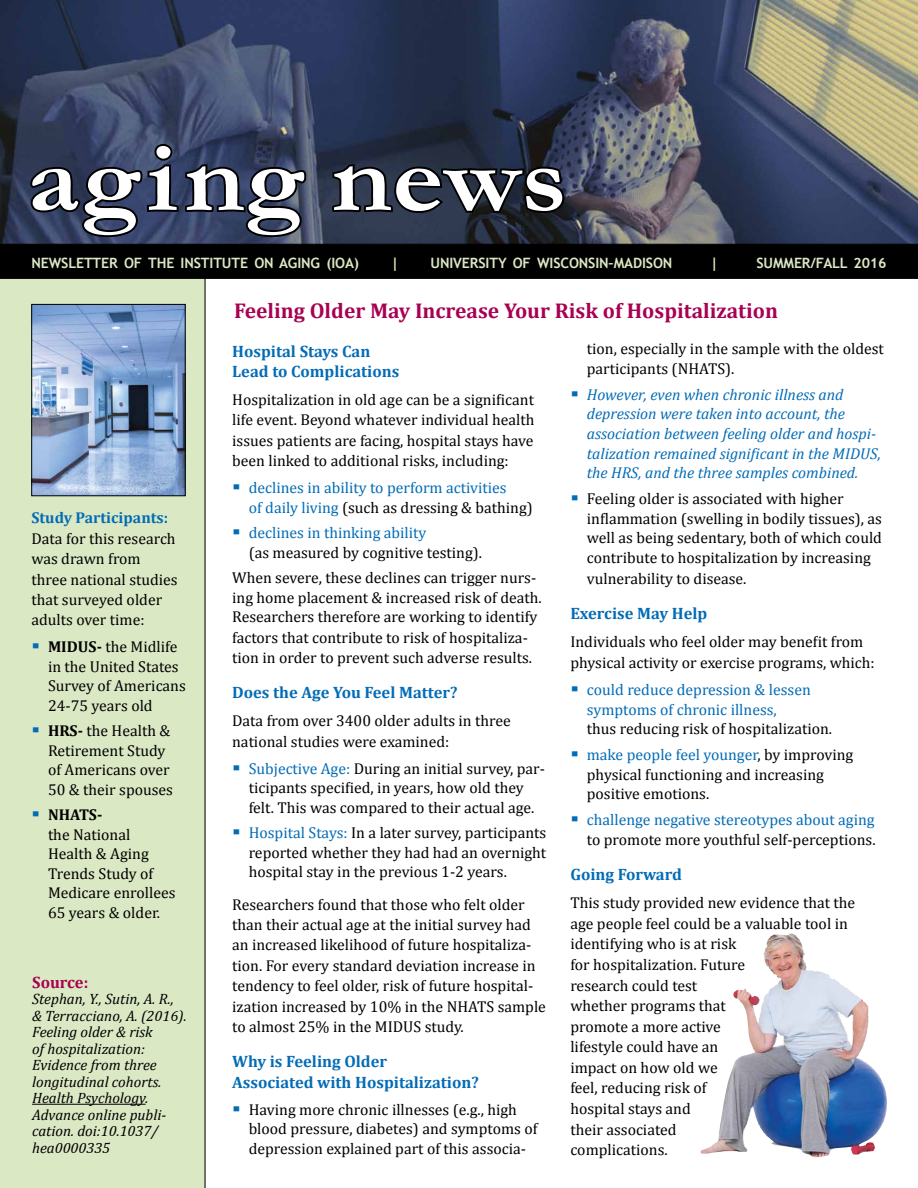
<style>
.page{position:relative;width:918px;height:1188px;background:#fff}
.page>*{position:absolute;margin:0;border:0;box-sizing:border-box;transform-origin:0 0}
.t1{font:700 99.6px "Garamond";color:#fff;scale:1.1 1}
.t2{font:700 21.45px "Cambria";color:#a80052}
.t3{font:700 16.5px/20.4px "Cambria";color:#036cb6}
.t4{font:700 16.5px "Cambria";color:#a80052}
.t5{font:15.75px/19.5px "Cambria";color:#000}
.t6{font:15.75px/19.5px "Cambria";color:#036cb6}
.t7{font:italic 15.75px/19.6px "Cambria";color:#036cb6}
.t8{font:700 15.75px "Cambria";color:#036cb6}
.t9{font:700 15.75px "Cambria";letter-spacing:-.005em;color:#000}
.t10{font:italic 15px/16.5px "Cambria";color:#000}
.t11{font:700 14.25px "Trebuchet MS";letter-spacing:-.01em;color:#dbe8c4}
.s1{color:#000}
.s2{color:#036cb6}
.s3{font-weight:700}
</style>
<div class="page">
<div style="left:0;top:578px;width:205px;height:610px;background:#dbe8c4"></div>
<svg style="left:0;top:0;width:918px;height:141px;background:#485163"></svg>
<img style="left:700px;top:934px;width:187px;height:223px">
<hr style="left:32px;top:1104px;width:114px;height:1px;background:#000">
<svg style="left:0;top:141px;width:918px;height:437px"></svg>
<svg style="left:33px;top:644px;width:6px;height:5px"></svg>
<svg style="left:33px;top:728px;width:6px;height:5px"></svg>
<svg style="left:33px;top:812px;width:6px;height:5px"></svg>
<h1 class="t1" style="left:27px;top:111px;width:492px">aging news</h1>
<p class="t11" style="left:31px;top:254px;width:329px">NEWSLETTER OF THE INSTITUTE ON AGING (IOA)</p>
<p class="t11" style="left:391px;top:254px;width:10px">|</p>
<p class="t11" style="left:431px;top:254px;width:243px">UNIVERSITY OF WISCONSIN–MADISON</p>
<p class="t11" style="left:710px;top:254px;width:10px">|</p>
<p class="t11" style="left:756px;top:254px;width:132px">SUMMER/FALL 2016</p>
<h2 class="t2" style="left:234px;top:296px;width:546px">Feeling Older May Increase Your Risk of Hospitalization</h2>
<p class="t3" style="left:232px;top:340px;width:169px">Hospital Stays Can<br>Lead to Complications</p>
<p class="t5" style="left:232px;top:389px;width:304px;line-height:20.4px;text-align:justify">Hospitalization in old age can be a significant life event. Beyond whatever individual health issues patients are facing, hospital stays have been linked to additional risks, including:</p>
<p class="t6" style="left:249px;top:478px;width:286px">declines in ability to perform activities<br>of daily living <span class="s1">(such as dressing &amp; bathing)</span></p>
<p class="t6" style="left:249px;top:523px;width:179px">declines in thinking ability</p>
<p class="t5" style="left:232px;top:539px;width:306px;line-height:25.5px;text-indent:17px">(as measured by cognitive testing).<br>When severe, these declines can trigger nurs-</p>
<p class="t5" style="left:232px;top:587px;width:311px;line-height:20.1px">ing home placement &amp; increased risk of death.<br>Researchers therefore are working to identify factors that contribute to risk of hospitaliza&shy;tion in order to prevent such adverse results.</p>
<p class="t3" style="left:232px;top:682px;width:227px">Does the Age You Feel Matter?</p>
<p class="t5" style="left:232px;top:711px;width:280px;line-height:20.4px">Data from over 3400 older adults in three national studies were examined:</p>
<p class="t5" style="left:249px;top:758px;width:298px"><span class="s2">Subjective Age:</span> During an initial survey, par&shy;ticipants specified, in years, how old they felt. This was compared to their actual age.</p>
<p class="t5" style="left:249px;top:823px;width:299px;text-align:justify"><span class="s2">Hospital Stays:</span> In a later survey, participants reported whether they had had an overnight hospital stay in the previous 1-2 years.</p>
<p class="t5" style="left:232px;top:894px;width:315px;line-height:20.4px">Researchers found that those who felt older than their actual age at the initial survey had an increased likelihood of future hospitaliza&shy;tion. For every standard deviation increase in tendency to feel older, risk of future hospital&shy;ization increased by 10% in the NHATS sample to almost 25% in the MIDUS study.</p>
<p class="t3" style="left:232px;top:1051px;width:248px">Why is Feeling Older<br>Associated with Hospitalization?</p>
<p class="t5" style="left:249px;top:1100px;width:290px">Having more chronic illnesses (e.g., high blood pressure, diabetes) and symptoms of depression explained part of this associa-</p>
<p class="t5" style="left:587px;top:339px;width:299px">tion, especially in the sample with the oldest participants (NHATS).</p>
<p class="t7" style="left:587px;top:384px;width:296px">However, even when chronic illness and depression were taken into account, the association between feeling older and hospi&shy;talization remained significant in the MIDUS, the HRS, and the three samples combined.</p>
<p class="t5" style="left:587px;top:489px;width:297px;line-height:20px">Feeling older is associated with higher inflammation (swelling in bodily tissues), as well as being sedentary, both of which could contribute to hospitalization by increasing vulnerability to disease.</p>
<p class="t3" style="left:570px;top:603px;width:139px">Exercise May Help</p>
<p class="t5" style="left:570px;top:631px;width:306px;line-height:20.5px">Individuals who feel older may benefit from physical activity or exercise programs, which:</p>
<p class="t6" style="left:587px;top:680px;width:225px">could reduce depression &amp; lessen symptoms of chronic illness,</p>
<p class="t5" style="left:587px;top:716px;width:268px;line-height:25.7px">thus reducing risk of hospitalization. <span class="s2">make people feel younger</span>, by improving</p>
<p class="t5" style="left:587px;top:764px;width:239px">physical functioning and increasing positive emotions.</p>
<p class="t6" style="left:587px;top:810px;width:289px">challenge negative stereotypes about aging</p>
<p class="t5" style="left:587px;top:829px;width:290px">to promote more youthful self-perceptions.</p>
<p class="t3" style="left:570px;top:864px;width:113px">Going Forward</p>
<p class="t5" style="left:570px;top:893px;width:286px;line-height:20.5px">This study provided new evidence that the age people feel could be a valuable tool in identifying who is at risk<br>for hospitalization. Future<br>research could test<br>whether programs that<br>promote a more active<br>lifestyle could have an<br>impact on how old we<br>feel, reducing risk of<br>hospital stays and<br>their associated<br>complications.</p>
<p class="t8" style="left:32px;top:507px;width:138px">Study Participants:</p>
<p class="t5" style="left:32px;top:528px;width:148px;line-height:20.4px">Data for this research was drawn from three national studies that surveyed older adults over time:</p>
<p class="t5" style="left:48px;top:637px;width:139px"><span class="s3">MIDUS-</span> the Midlife in the United States<br>Survey of Americans<br>24-75 years old</p>
<p class="t5" style="left:48px;top:721px;width:127px"><span class="s3">HRS-</span> the Health &amp;<br>Retirement Study of Americans over<br>50 &amp; their spouses</p>
<p class="t9" style="left:48px;top:804px;width:56px">NHATS-</p>
<p class="t5" style="left:48px;top:825px;width:129px">the National<br>Health &amp; Aging<br>Trends Study of<br>Medicare enrollees<br>65 years &amp; older.</p>
<p class="t4" style="left:32px;top:971px;width:58px">Source:</p>
<p class="t10" style="left:32px;top:990px;width:156px">Stephan, Y., Sutin, A. R., &amp; Terracciano, A. (2016).<br>Feeling older &amp; risk<br>of hospitalization:<br>Evidence from three longitudinal cohorts.<br>Health Psychology.<br>Advance online publi&shy;cation. doi:10.1037/ hea0000335</p>
</div>
